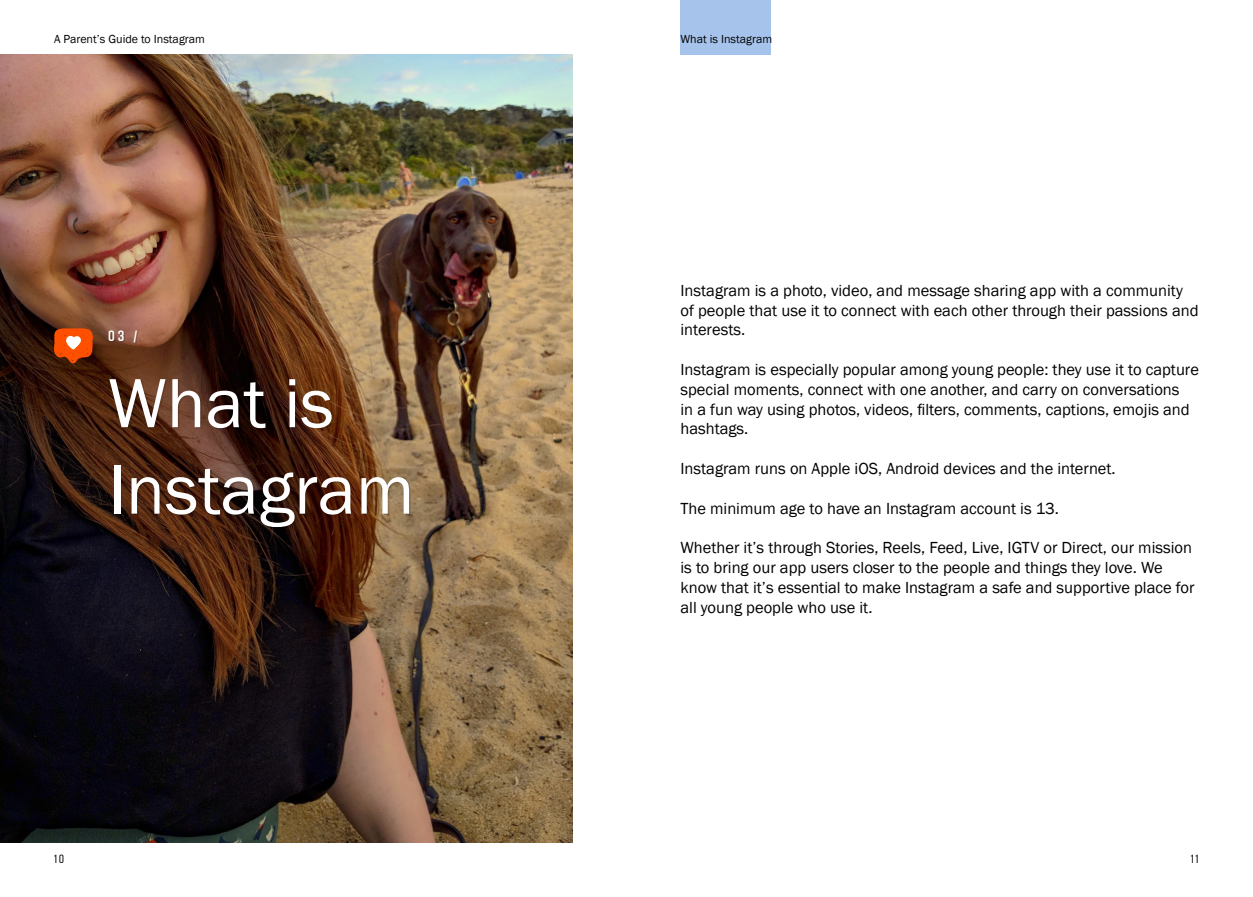
<style>
.page{position:relative;width:1253px;height:897px;background:#fff}
.page>*{position:absolute;margin:0;border:0;box-sizing:border-box;transform-origin:0 0}
.t1{font:72px/86.4px "Franklin Gothic";color:#fff}
.t2{font:16.5px/19.8px "Franklin Gothic";color:#000}
.t3{font:500 15px "Aveny T";color:#fff}
.t4{font:12px "Franklin Gothic";color:#020203}
.t5{font:12px "Aveny T";color:#020203}
</style>
<div class="page">
<img style="left:0;top:54px;width:572px;height:788px">
<div style="left:110px;top:331px;width:301px;height:197px;background:#000;opacity:.15"></div>
<svg style="left:54px;top:328px;width:39px;height:36px"></svg>
<div style="left:680px;top:0;width:91px;height:54px;background:#a6c3eb"></div>
<p class="t4" style="left:54px;top:32px;width:152px">A Parent’s Guide to Instagram</p>
<p class="t3" style="left:108px;top:327px;width:31px">03 /</p>
<h1 class="t1" style="left:108px;top:361px;width:308px">What is<br>Instagram</h1>
<p class="t4" style="left:680px;top:31px;width:93px">What is Instagram</p>
<p class="t2" style="left:680px;top:281px;width:519px">Instagram is a photo, video, and message sharing app with a community of people that use it to connect with each other through their passions and interests.</p>
<p class="t2" style="left:680px;top:360px;width:520px">Instagram is especially popular among young people: they use it to capture special moments, connect with one another, and carry on conversations<br>in a fun way using photos, videos, filters, comments, captions, emojis and hashtags.</p>
<p class="t2" style="left:680px;top:459px;width:437px">Instagram runs on Apple iOS, Android devices and the internet.</p>
<p class="t2" style="left:680px;top:498px;width:380px">The minimum age to have an Instagram account is 13.</p>
<p class="t2" style="left:680px;top:538px;width:515px">Whether it’s through Stories, Reels, Feed, Live, IGTV or Direct, our mission is to bring our app users closer to the people and things they love. We know that it’s essential to make Instagram a safe and supportive place for all young people who use it.</p>
<p class="t5" style="left:54px;top:851px;width:12px">10</p>
<p class="t5" style="left:1191px;top:851px;width:10px">11</p>
</div>
